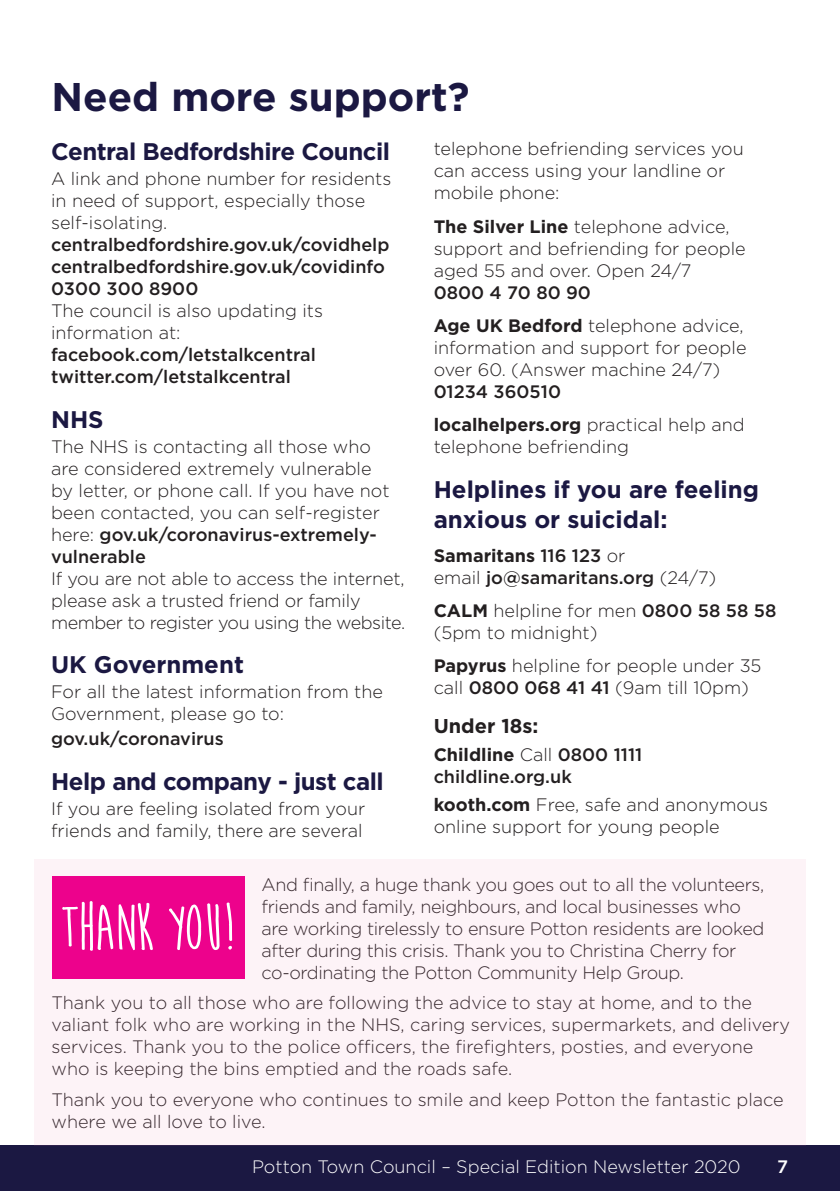
<style>
.page{position:relative;width:840px;height:1191px;background:#fff}
.page>*{position:absolute;margin:0;border:0;box-sizing:border-box;transform-origin:0 0}
.t1{font:700 66px "Moon Flower";letter-spacing:-.04em;color:#fff}
.t2{font:700 40px "Gotham";color:#1b1842}
.t3{font:700 24px/30px "Gotham";color:#1b1842}
.t4{font:700 24px "Gotham";letter-spacing:-.02em;color:#1b1842}
.t5{font:700 20px "Gotham";color:#231f20}
.t6{font:300 18px/22px "Gotham";color:#231f20}
.t7{font:300 18px/22px "Gotham";letter-spacing:-.02em;color:#231f20}
.t8{font:500 18px/22px "Gotham";color:#231f20}
.t9{font:300 18px "Gotham";color:#fff}
.t10{font:700 18px/33.4px "Gotham";color:#231f20}
.t11{font:500 18px "Gotham";color:#fff}
.s1{font-weight:500}
.s2{font-weight:700}
.s3{font-weight:300}
</style>
<div class="page">
<div style="left:0;top:1145px;width:839px;height:46px;background:#1b1842"></div>
<div style="left:34px;top:859px;width:771px;height:286px;background:#fdf3f7"></div>
<div style="left:52px;top:876px;width:192px;height:102px;background:#ed028c"></div>
<h2 class="t2" style="left:52px;top:71px;width:419px">Need more support?</h2>
<h3 class="t4" style="left:51px;top:136px;width:340px">Central Bedfordshire Council</h3>
<p class="t6" style="left:51px;top:167px;width:342px">A link and phone number for residents in need of support, especially those self-isolating.</p>
<p class="t8" style="left:51px;top:233px;width:340px">centralbedfordshire.gov.uk/covidhelp centralbedfordshire.gov.uk/covidinfo<br>0300 300 8900</p>
<p class="t6" style="left:51px;top:299px;width:273px">The council is also updating its information at:</p>
<p class="t8" style="left:51px;top:343px;width:266px">facebook.com/letstalkcentral twitter.com/letstalkcentral</p>
<h3 class="t4" style="left:51px;top:403px;width:54px">NHS</h3>
<p class="t6" style="left:51px;top:435px;width:340px">The NHS is contacting all those who are considered extremely vulnerable by letter, or phone call. If you have not been contacted, you can self-register here: <span class="s1">gov.uk/coronavirus-extremely&shy;vulnerable</span></p>
<p class="t6" style="left:51px;top:567px;width:355px">If you are not able to access the internet, please ask a trusted friend or family member to register you using the website.</p>
<h3 class="t3" style="left:51px;top:649px;width:194px">UK Government</h3>
<p class="t6" style="left:51px;top:680px;width:333px">For all the latest information from the<br>Government, please go to:</p>
<p class="t8" style="left:51px;top:727px;width:174px">gov.uk/coronavirus</p>
<h3 class="t4" style="left:51px;top:765px;width:334px">Help and company - just call</h3>
<p class="t6" style="left:51px;top:796px;width:315px">If you are feeling isolated from your friends and family, there are several</p>
<p class="t6" style="left:433px;top:137px;width:311px">telephone befriending services you can access using your landline or mobile phone:</p>
<p class="t6" style="left:433px;top:215px;width:313px"><span class="s2">The Silver Line</span> telephone advice, support and befriending for people aged 55 and over. Open 24/7</p>
<p class="t6" style="left:433px;top:275px;width:311px;line-height:33.4px"><span class="s1">0800 4 70 80 90<br></span><span class="s2">Age UK Bedford</span> telephone advice,</p>
<p class="t6" style="left:433px;top:336px;width:314px">information and support for people over 60. (Answer machine 24/7)</p>
<p class="t10" style="left:433px;top:375px;width:312px"><span class="s1">01234 360510<br></span>localhelpers.org <span class="s3">practical help and</span></p>
<p class="t6" style="left:433px;top:435px;width:197px">telephone befriending</p>
<h3 class="t3" style="left:433px;top:474px;width:326px">Helplines if you are feeling anxious or suicidal:</h3>
<p class="t8" style="left:433px;top:544px;width:284px"><span class="s2">Samaritans</span> 116 123 <span class="s3">or<br>email</span> jo@samaritans.org <span class="s3">(24/7)</span></p>
<p class="t6" style="left:433px;top:599px;width:344px"><span class="s2">CALM</span> helpline for men <span class="s1">0800 58 58 58 </span>(5pm to midnight)</p>
<p class="t6" style="left:433px;top:654px;width:329px"><span class="s2">Papyrus</span> helpline for people under 35 call <span class="s1">0800 068 41 41</span> (9am till 10pm)</p>
<p class="t5" style="left:433px;top:713px;width:106px">Under 18s:</p>
<p class="t8" style="left:433px;top:743px;width:210px"><span class="s2">Childline</span> <span class="s3">Call</span> 0800 1111 childline.org.uk</p>
<p class="t6" style="left:433px;top:792px;width:336px"><span class="s2">kooth.com</span> Free, safe and anonymous online support for young people</p>
<p class="t7" style="left:261px;top:872px;width:504px">And finally, a huge thank you goes out to all the volunteers, friends and family, neighbours, and local businesses who are working tirelessly to ensure Potton residents are looked after during this crisis. Thank you to Christina Cherry for co-ordinating the Potton Community Help Group.</p>
<p class="t6" style="left:52px;top:991px;width:739px">Thank you to all those who are following the advice to stay at home, and to the valiant folk who are working in the NHS, caring services, supermarkets, and delivery services. Thank you to the police officers, the firefighters, posties, and everyone who is keeping the bins emptied and the roads safe.</p>
<p class="t6" style="left:52px;top:1087px;width:733px">Thank you to everyone who continues to smile and keep Potton the fantastic place where we all love to live.</p>
<h1 class="t1" style="left:59px;top:893px;width:177px">THANK YOU!</h1>
<p class="t9" style="left:252px;top:1155px;width:490px">Potton Town Council – Special Edition Newsletter 2020</p>
<p class="t11" style="left:776px;top:1154px;width:12px">7</p>
</div>
